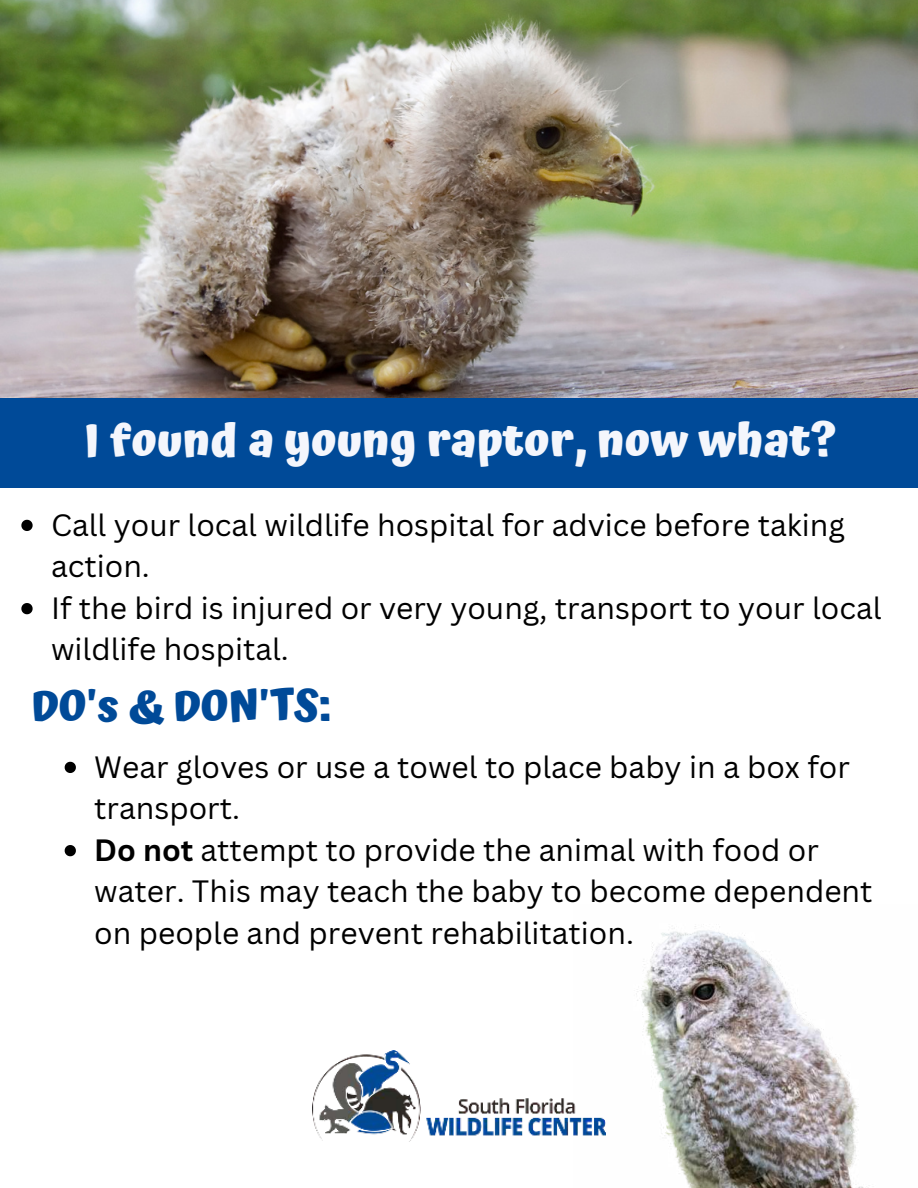
<style>
.page{position:relative;width:918px;height:1188px;background:#fff}
.page>*{position:absolute;margin:0;border:0;box-sizing:border-box;transform-origin:0 0}
.t1{font:700 46.35px "Atma";color:#f4f6fc}
.t2{font:700 42.75px "Atma";color:#004a98}
.t3{font:30px/41.7px "Canva Sans";color:#000}
.s1{font-weight:700}
</style>
<div class="page">
<img style="left:313px;top:1051px;width:260px;height:91px">
<img style="left:0;top:0;width:918px;height:399px">
<div style="left:0;top:399px;width:918px;height:89px;background:#004a98"></div>
<img style="left:573px;top:926px;width:291px;height:262px">
<svg style="left:21px;top:520px;width:12px;height:11px"></svg>
<svg style="left:21px;top:603px;width:12px;height:11px"></svg>
<svg style="left:65px;top:762px;width:11px;height:11px"></svg>
<svg style="left:65px;top:845px;width:11px;height:11px"></svg>
<h1 class="t1" style="left:84px;top:413px;width:754px">I found a young raptor, now what?</h1>
<p class="t3" style="left:51px;top:504px;width:832px">Call your local wildlife hospital for advice before taking action.<br>If the bird is injured or very young, transport to your local wildlife hospital.</p>
<h2 class="t2" style="left:32px;top:681px;width:300px">DO's &amp; DON'TS:</h2>
<p class="t3" style="left:94px;top:746px;width:780px">Wear gloves or use a towel to place baby in a box for transport.<br><span class="s1">Do not</span> attempt to provide the animal with food or water. This may teach the baby to become dependent on people and prevent rehabilitation.</p>
</div>
